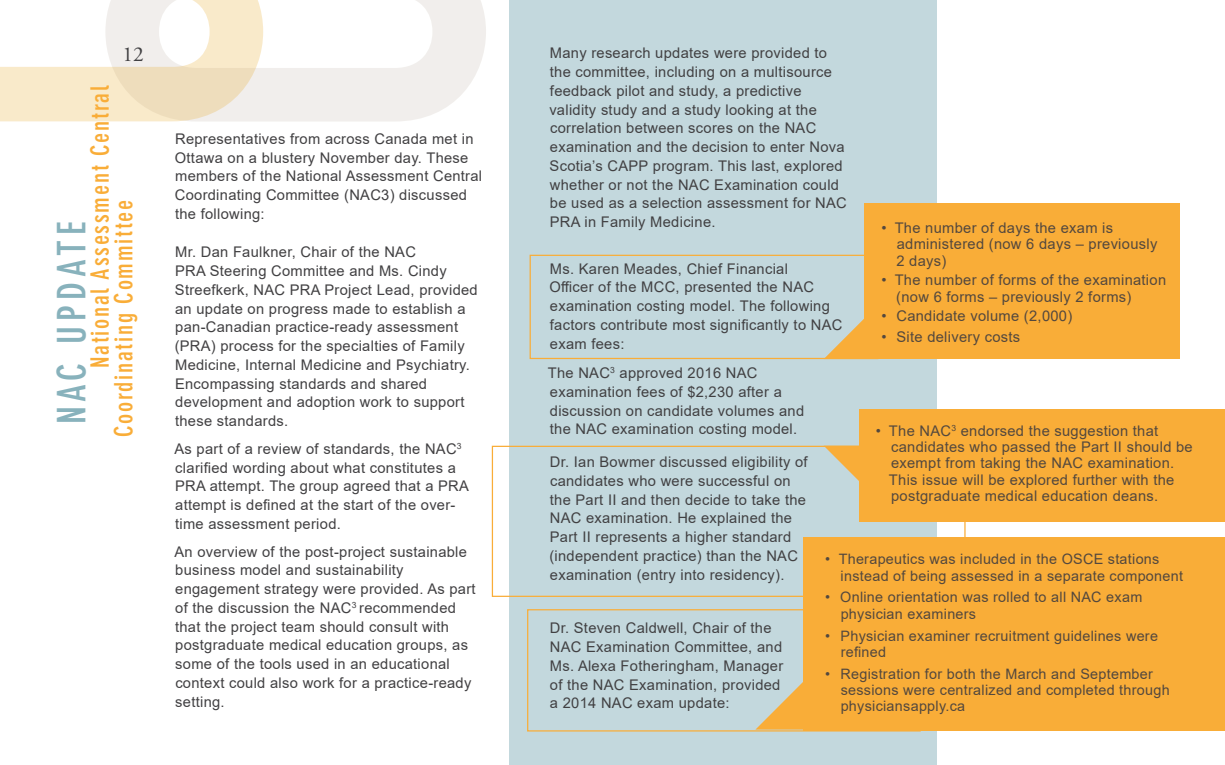
<style>
.page{position:relative;width:1225px;height:765px;background:#fff}
.page>*{position:absolute;margin:0;border:0;box-sizing:border-box;transform-origin:0 0}
.t1{font:700 condensed 38.62px "DIN Neuzeit Grotesk Std";letter-spacing:.13em;color:#88b2bc}
.t2{font:700 condensed 24.88px/23.5px "DIN Neuzeit Grotesk Std";letter-spacing:.07em;color:#f9ad38}
.t3{font:21.25px "Adobe Garamond Pro";color:#414042}
.t4{font:14.75px/18.8px "Arial";letter-spacing:.02em;color:#414042}
.t5{font:14.75px/16.2px "Arial";letter-spacing:.02em;color:#53483e}
.t6{font:14.38px/16.2px "Arial";letter-spacing:.02em;color:#53483e}
</style>
<div class="page">
<svg style="left:105px;top:0;width:381px;height:122px;fill:#f1eeec"></svg>
<svg style="left:0;top:0;width:263px;height:121px"></svg>
<div style="left:509px;top:0;width:427px;height:765px;background:#c3d8dd"></div>
<div style="left:529px;top:255px;width:349px;height:104px;border:1px solid #f9ad38"></div>
<svg style="left:823px;top:319px;width:41px;height:40px"></svg>
<div style="left:864px;top:204px;width:315px;height:155px;background:#f9ad38"></div>
<div style="left:491px;top:446px;width:474px;height:151px;border:1px solid #f9ad38"></div>
<div style="left:527px;top:609px;width:393px;height:123px;border:1px solid #f9ad38"></div>
<svg style="left:755px;top:682px;width:48px;height:48px"></svg>
<div style="left:803px;top:537px;width:421px;height:194px;background:#f9ad38"></div>
<div style="left:858px;top:409px;width:366px;height:112px;background:#f9ad38"></div>
<svg style="left:823px;top:446px;width:36px;height:54px"></svg>
<h3 class="t3" style="left:122px;top:41px;width:23px">12</h3>
<h2 class="t2" style="left:89px;top:437px;width:353px;text-indent:69px;rotate:-90deg">National Assessment Central<br>Coordinating Committee</h2>
<h1 class="t1" style="left:49px;top:424px;width:204px;rotate:-90deg">NAC UPDATE</h1>
<p class="t4" style="left:175px;top:129px;width:309px">Representatives from across Canada met in Ottawa on a blustery November day. These members of the National Assessment Central Coordinating Committee (NAC3) discussed the following:</p>
<p class="t4" style="left:175px;top:243px;width:304px">Mr. Dan Faulkner, Chair of the NAC<br>PRA Steering Committee and Ms. Cindy Streefkerk, NAC PRA Project Lead, provided an update on progress made to establish a pan-Canadian practice-ready assessment (PRA) process for the specialties of Family Medicine, Internal Medicine and Psychiatry.<br>Encompassing standards and shared development and adoption work to support these standards.</p>
<p class="t4" style="left:174px;top:439px;width:296px">As part of a review of standards, the NAC<sup>3 </sup>clarified wording about what constitutes a PRA attempt. The group agreed that a PRA attempt is defined at the start of the over&shy;time assessment period.</p>
<p class="t4" style="left:174px;top:542px;width:302px">An overview of the post-project sustainable business model and sustainability engagement strategy were provided. As part of the discussion the NAC<sup>3</sup> recommended that the project team should consult with postgraduate medical education groups, as some of the tools used in an educational context could also work for a practice-ready setting.</p>
<p class="t4" style="left:549px;top:44px;width:299px">Many research updates were provided to the committee, including on a multisource feedback pilot and study, a predictive validity study and a study looking at the correlation between scores on the NAC examination and the decision to enter Nova Scotia’s CAPP program. This last, explored whether or not the NAC Examination could be used as a selection assessment for NAC PRA in Family Medicine.</p>
<p class="t4" style="left:549px;top:259px;width:294px">Ms. Karen Meades, Chief Financial<br>Officer of the MCC, presented the NAC examination costing model. The following factors contribute most significantly to NAC exam fees:</p>
<p class="t4" style="left:547px;top:364px;width:258px">The NAC<sup>3</sup> approved 2016 NAC examination fees of $2,230 after a discussion on candidate volumes and the NAC examination costing model.</p>
<p class="t4" style="left:549px;top:453px;width:260px">Dr. Ian Bowmer discussed eligibility of candidates who were successful on the Part II and then decide to take the NAC examination. He explained the Part II represents a higher standard (independent practice) than the NAC examination (entry into residency).</p>
<p class="t4" style="left:549px;top:619px;width:235px">Dr. Steven Caldwell, Chair of the<br>NAC Examination Committee, and<br>Ms. Alexa Fotheringham, Manager of the NAC Examination, provided a 2014 NAC exam update:</p>
<p class="t5" style="left:896px;top:220px;width:262px;text-indent:-15px">• The number of days the exam is administered (now 6 days – previously<br>2 days)</p>
<p class="t5" style="left:896px;top:272px;width:271px;text-indent:-15px">• The number of forms of the examination (now 6 forms – previously 2 forms)</p>
<p class="t5" style="left:881px;top:308px;width:192px">• Candidate volume (2,000)</p>
<p class="t5" style="left:881px;top:329px;width:140px">• Site delivery costs</p>
<p class="t5" style="left:888px;top:423px;width:305px;text-indent:-13px">• The NAC<sup>3</sup> endorsed the suggestion that candidates who passed the Part II should be exempt from taking the NAC examination.<br>This issue will be explored further with the postgraduate medical education deans.</p>
<p class="t6" style="left:840px;top:551px;width:344px;text-indent:-15px">• Therapeutics was included in the OSCE stations instead of being assessed in a separate component</p>
<p class="t6" style="left:840px;top:589px;width:303px;text-indent:-15px">• Online orientation was rolled to all NAC exam physician examiners</p>
<p class="t6" style="left:840px;top:627px;width:319px;text-indent:-15px">• Physician examiner recruitment guidelines were refined</p>
<p class="t6" style="left:840px;top:665px;width:330px;text-indent:-15px">• Registration for both the March and September sessions were centralized and completed through physiciansapply.ca</p>
</div>
